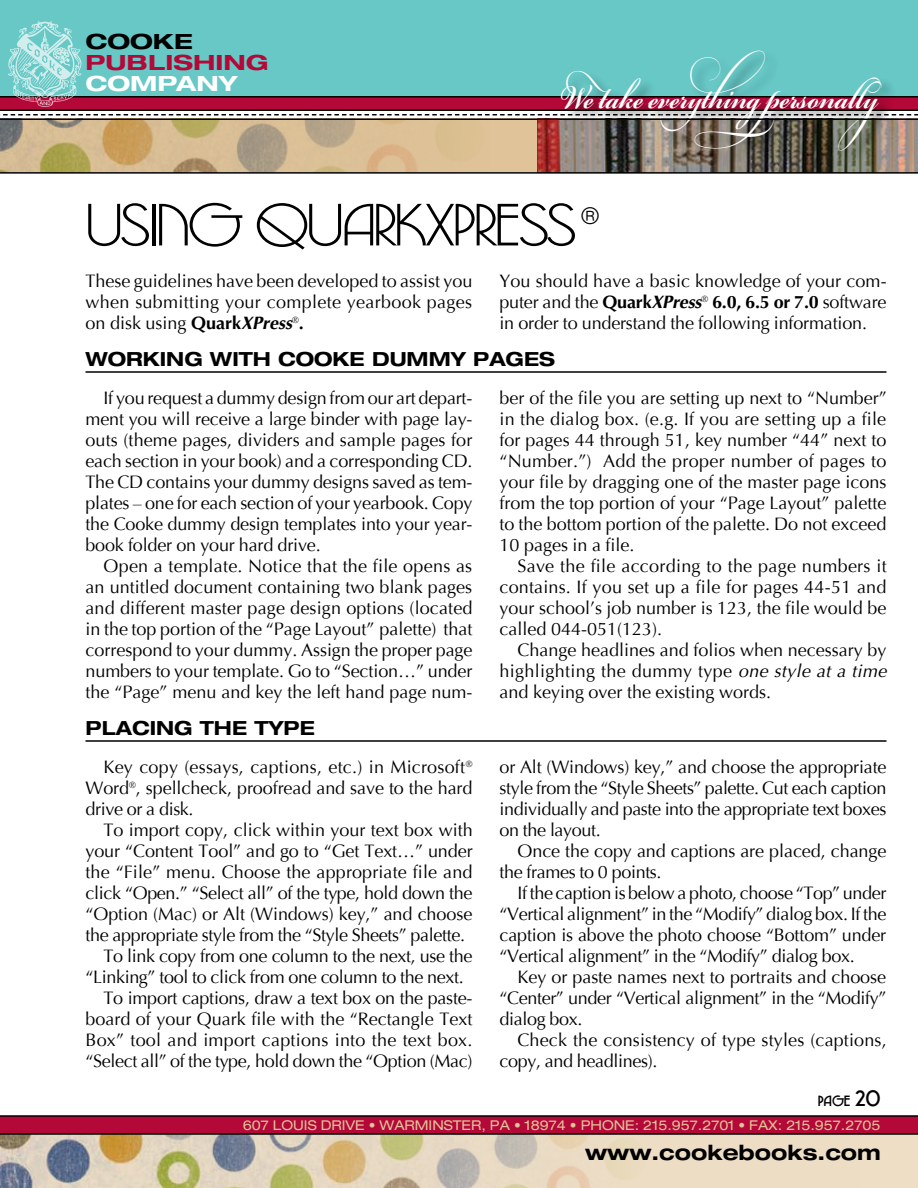
<style>
.page{position:relative;width:918px;height:1188px;background:#fff}
.page>*{position:absolute;margin:0;border:0;box-sizing:border-box;transform-origin:0 0}
.t1{font:300 60px "New Garden";letter-spacing:-.03em;color:#000;scale:1.15 1}
.t2{font:700 52.5px "Bickham Script Pro";color:#fff;scale:.7 1}
.t3{font:22.5px "Avant Garde";color:#000}
.t4{font:700 expanded 21px "Helvetica Neue";color:#000}
.t5{font:700 expanded 21px "Helvetica Neue";color:#b30838;scale:1.15 1}
.t6{font:700 expanded 21px "Helvetica Neue";color:#fff;scale:1.15 1}
.t7{font:700 expanded 21px "Helvetica Neue";color:#000;scale:1.15 1}
.t8{font:700 expanded 19.5px "Helvetica Neue";color:#000}
.t9{font:18px/21px "Optima";letter-spacing:-.005em;color:#000;text-align:justify}
.t10{font:700 15px "New Garden";color:#000}
.t11{font:expanded 13.5px "Helvetica Neue";color:#e0c398}
.s1{font-weight:700}
.s2{font-weight:700;font-style:italic}
.s3{font-style:italic}
.s4{font-size:22.5px}
</style>
<div class="page">
<div style="left:0;top:1134px;width:918px;height:54px;background:#eedec6"></div>
<img style="left:0;top:1135px;width:627px;height:53px">
<div style="left:0;top:0;width:918px;height:96px;background:#67c8c6"></div>
<img style="left:538px;top:120px;width:380px;height:52px">
<svg style="left:0;top:96px;width:918px;height:20px"></svg>
<svg style="left:0;top:1115px;width:918px;height:20px;background:#990c33"></svg>
<div style="left:560px;top:49px;width:336px;height:116px;background:#000;opacity:.5"></div>
<svg style="left:0;top:120px;width:538px;height:52px;background:#cdb488"></svg>
<hr style="left:0;top:118px;width:918px;height:2px;background:#000">
<hr style="left:0;top:172px;width:918px;height:2px;background:#000">
<img style="left:29px;top:21px;width:32px;height:14px">
<hr style="left:86px;top:371px;width:800px;height:2px;background:#000">
<hr style="left:86px;top:740px;width:800px;height:2px;background:#000">
<p class="t7" style="left:86px;top:28px;width:95px">COOKE</p>
<p class="t5" style="left:86px;top:49px;width:161px">PUBLISHING</p>
<p class="t6" style="left:86px;top:70px;width:134px">COMPANY</p>
<h2 class="t2" style="left:560px;top:59px;width:457px">We take everything personally</h2>
<h1 class="t1" style="left:86px;top:190px;width:380px">USING QUARKXPRESS</h1>
<p class="t3" style="left:582px;top:202px;width:18px">®</p>
<p class="t9" style="left:86px;top:270px;width:388px">These guidelines have been developed to assist you when submitting your complete yearbook pages on disk using <span class="s1">Quark</span><span class="s2">XPress</span><sup>®</sup><span class="s1">.</span></p>
<p class="t9" style="left:500px;top:270px;width:389px">You should have a basic knowledge of your com&shy;puter and the <span class="s1">Quark</span><span class="s2">XPress</span><sup>®</sup> <span class="s1">6.0, 6.5 or 7.0</span> software in order to understand the following information.</p>
<p class="t8" style="left:86px;top:347px;width:471px">WORKING WITH COOKE DUMMY PAGES</p>
<p class="t9" style="left:86px;top:387px;width:389px;text-indent:18px">If you request a dummy design from our art depart&shy;ment you will receive a large binder with page lay&shy;outs (theme pages, dividers and sample pages for each section in your book) and a corresponding CD.<br>The CD contains your dummy designs saved as tem&shy;plates – one for each section of your yearbook. Copy the Cooke dummy design templates into your year&shy;book folder on your hard drive.</p>
<p class="t9" style="left:86px;top:555px;width:389px;text-indent:18px">Open a template. Notice that the file opens as an untitled document containing two blank pages and different master page design options (located in the top portion of the “Page Layout” palette) that correspond to your dummy. Assign the proper page numbers to your template. Go to “Section…” under the “Page” menu and key the left hand page num-</p>
<p class="t8" style="left:86px;top:716px;width:231px">PLACING THE TYPE</p>
<p class="t9" style="left:86px;top:756px;width:389px;text-indent:18px">Key copy (essays, captions, etc.) in Microsoft<sup>® </sup>Word<sup>®</sup>, spellcheck, proofread and save to the hard drive or a disk.</p>
<p class="t9" style="left:104px;top:819px;width:371px">To import copy, click within your text box with</p>
<p class="t9" style="left:86px;top:840px;width:389px">your “Content Tool” and go to “Get Text…” under</p>
<p class="t9" style="left:86px;top:861px;width:388px">the “File” menu. Choose the appropriate file and</p>
<p class="t9" style="left:86px;top:882px;width:388px">click “Open.” “Select all” of the type, hold down the</p>
<p class="t9" style="left:86px;top:903px;width:388px">“Option (Mac) or Alt (Windows) key,” and choose</p>
<p class="t9" style="left:86px;top:924px;width:381px">the appropriate style from the “Style Sheets” palette.</p>
<p class="t9" style="left:104px;top:945px;width:370px">To link copy from one column to the next, use the</p>
<p class="t9" style="left:86px;top:966px;width:380px">“Linking” tool to click from one column to the next.</p>
<p class="t9" style="left:104px;top:987px;width:371px">To import captions, draw a text box on the paste-</p>
<p class="t9" style="left:86px;top:1008px;width:388px">board of your Quark file with the “Rectangle Text</p>
<p class="t9" style="left:86px;top:1029px;width:388px">Box” tool and import captions into the text box.</p>
<p class="t9" style="left:86px;top:1050px;width:388px">“Select all” of the type, hold down the “Option (Mac)</p>
<p class="t9" style="left:500px;top:387px;width:389px">ber of the file you are setting up next to “Number” in the dialog box. (e.g. If you are setting up a file for pages 44 through 51, key number “44” next to “Number.”) Add the proper number of pages to your file by dragging one of the master page icons from the top portion of your “Page Layout” palette to the bottom portion of the palette. Do not exceed 10 pages in a file.</p>
<p class="t9" style="left:500px;top:555px;width:389px;text-indent:18px">Save the file according to the page numbers it contains. If you set up a file for pages 44-51 and your school’s job number is 123, the file would be called 044-051(123).</p>
<p class="t9" style="left:500px;top:639px;width:388px;text-indent:18px">Change headlines and folios when necessary by highlighting the dummy type <span class="s3">one style at a time </span>and keying over the existing words.</p>
<p class="t9" style="left:500px;top:756px;width:389px">or Alt (Windows) key,” and choose the appropriate style from the “Style Sheets” palette. Cut each caption individually and paste into the appropriate text boxes on the layout.</p>
<p class="t9" style="left:500px;top:840px;width:388px;text-indent:18px">Once the copy and captions are placed, change the frames to 0 points.</p>
<p class="t9" style="left:500px;top:882px;width:389px;text-indent:18px">If the caption is below a photo, choose “Top” under “Vertical alignment” in the “Modify” dialog box. If the caption is above the photo choose “Bottom” under “Vertical alignment” in the “Modify” dialog box.</p>
<p class="t9" style="left:500px;top:966px;width:388px;text-indent:18px">Key or paste names next to portraits and choose “Center” under “Vertical alignment” in the “Modify” dialog box.</p>
<p class="t9" style="left:500px;top:1029px;width:389px;text-indent:18px">Check the consistency of type styles (captions, copy, and headlines).</p>
<p class="t10" style="left:818px;top:1092px;width:64px">PAGE <span class="s4">20</span></p>
<p class="t11" style="left:243px;top:1117px;width:639px">607 LOUIS DRIVE • WARMINSTER, PA • 18974 • PHONE: 215.957.2701 • FAX: 215.957.2705</p>
<p class="t4" style="left:585px;top:1139px;width:297px">www.cookebooks.com</p>
</div>
